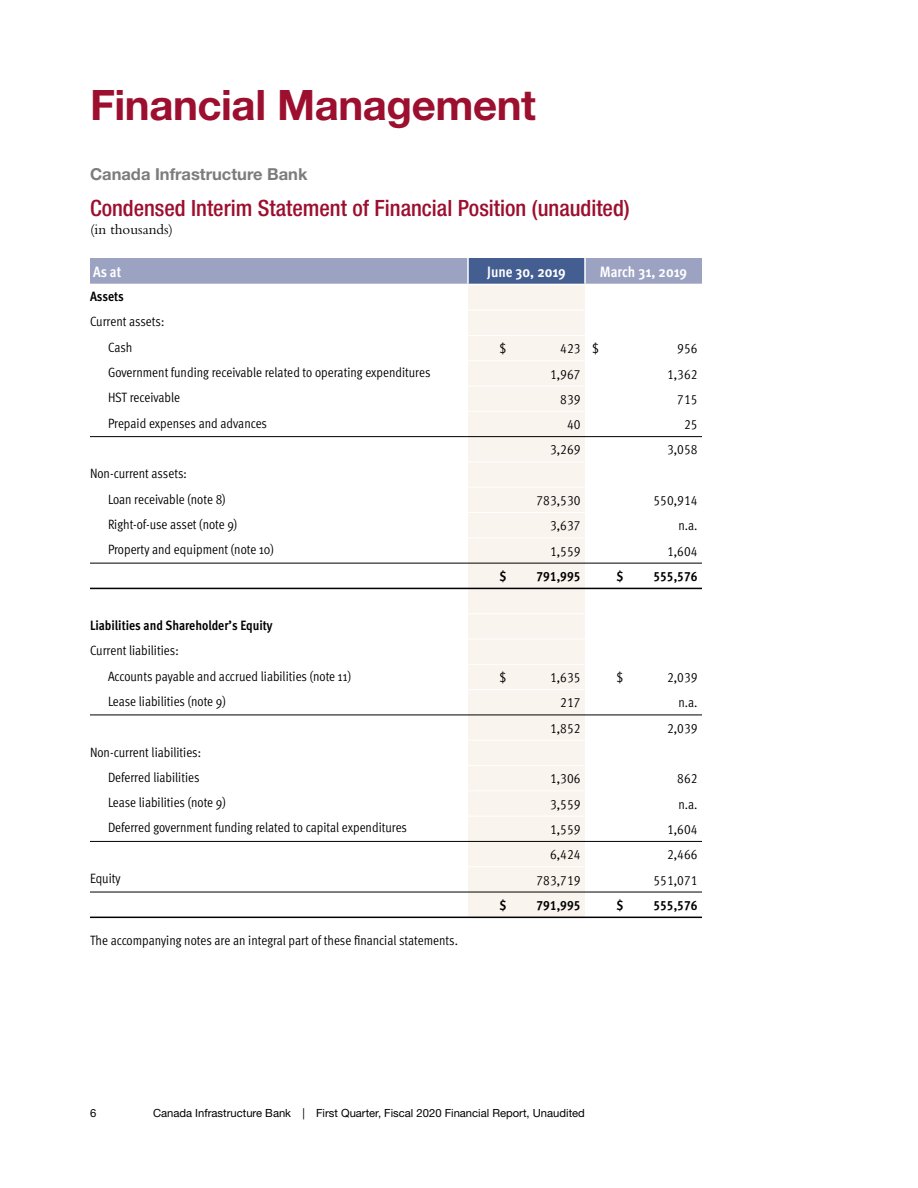
<style>
.page{position:relative;width:918px;height:1188px;background:#fff}
.page>*{position:absolute;margin:0;border:0;box-sizing:border-box;transform-origin:0 0}
.Head2{font:700 42px "Helvetica Neue LT Std";letter-spacing:-.01em;color:#9c0f2e}
.Head_B4_Table_TOC{font:500 condensed 22.5px "Helvetica Neue LT Std";color:#9c0f2e}
.Head4_no_line{font:700 16.5px "Helvetica Neue LT Std";color:#7c7c7c}
.Table_heads{font:700 condensed 15px "Meta OT";color:#fff}
.Body{font:15px "Bembo Std";color:#000}
.Body_table{font:condensed 13.5px "Meta OT";color:#000}
.Body_num_table{font:condensed 13.5px "Meta OT";color:#000}
.Body_table_span{font:condensed 13.5px "Meta OT";color:#000}
.Body_table-2{font:700 condensed 13.5px "Meta OT";color:#000}
.Body_num_table-2{font:700 condensed 13.5px "Meta OT";color:#000}
.t1{font:11.25px "Helvetica Neue LT Std";color:#000}
</style>
<div class="page">
<div style="left:90px;top:258px;width:612px;height:26px;background:#9ca2c1"></div>
<div style="left:468px;top:258px;width:117px;height:26px;background:#445e91"></div>
<svg style="left:90px;top:437px;width:378px;height:480px"></svg>
<div style="left:468px;top:285px;width:117px;height:632px;background:#faf4ef"></div>
<hr style="left:468px;top:310px;width:117px;height:1px;background:#fff">
<hr style="left:468px;top:335px;width:117px;height:1px;background:#fff">
<hr style="left:468px;top:360px;width:117px;height:1px;background:#fff">
<hr style="left:468px;top:386px;width:117px;height:1px;background:#fff">
<hr style="left:468px;top:462px;width:117px;height:1px;background:#fff">
<hr style="left:468px;top:487px;width:117px;height:1px;background:#fff">
<hr style="left:468px;top:512px;width:117px;height:1px;background:#fff">
<hr style="left:468px;top:613px;width:117px;height:1px;background:#fff">
<hr style="left:468px;top:639px;width:117px;height:1px;background:#fff">
<hr style="left:468px;top:664px;width:117px;height:1px;background:#fff">
<hr style="left:468px;top:740px;width:117px;height:1px;background:#fff">
<hr style="left:468px;top:765px;width:117px;height:1px;background:#fff">
<hr style="left:468px;top:790px;width:117px;height:1px;background:#fff">
<hr style="left:467px;top:258px;width:2px;height:26px;background:#fff">
<hr style="left:584px;top:258px;width:2px;height:26px;background:#fff">
<hr style="left:90px;top:588px;width:378px;height:1px;background:#000">
<hr style="left:90px;top:917px;width:378px;height:1px;background:#000">
<hr style="left:90px;top:892px;width:378px;height:1px;background:#000">
<hr style="left:90px;top:563px;width:378px;height:1px;background:#000">
<hr style="left:90px;top:436px;width:378px;height:1px;background:#000">
<hr style="left:90px;top:841px;width:378px;height:1px;background:#000">
<hr style="left:90px;top:715px;width:378px;height:1px;background:#000">
<hr style="left:468px;top:917px;width:117px;height:1px;background:#000">
<hr style="left:468px;top:866px;width:117px;height:1px;background:#fff">
<hr style="left:468px;top:892px;width:117px;height:1px;background:#000">
<hr style="left:468px;top:816px;width:117px;height:1px;background:#fff">
<hr style="left:468px;top:841px;width:117px;height:1px;background:#000">
<hr style="left:468px;top:689px;width:117px;height:1px;background:#fff">
<hr style="left:468px;top:715px;width:117px;height:1px;background:#000">
<hr style="left:468px;top:588px;width:117px;height:1px;background:#000">
<hr style="left:468px;top:537px;width:117px;height:1px;background:#fff">
<hr style="left:468px;top:563px;width:117px;height:1px;background:#000">
<hr style="left:468px;top:411px;width:117px;height:1px;background:#fff">
<hr style="left:468px;top:436px;width:117px;height:1px;background:#000">
<hr style="left:585px;top:436px;width:117px;height:1px;background:#000">
<hr style="left:585px;top:588px;width:117px;height:1px;background:#000">
<hr style="left:585px;top:563px;width:117px;height:1px;background:#000">
<hr style="left:585px;top:917px;width:117px;height:1px;background:#000">
<hr style="left:585px;top:892px;width:117px;height:1px;background:#000">
<hr style="left:585px;top:841px;width:117px;height:1px;background:#000">
<hr style="left:585px;top:715px;width:117px;height:1px;background:#000">
<p class="Head2" style="left:90px;top:79px;width:448px">Financial Management</p>
<p class="Head4_no_line" style="left:90px;top:164px;width:219px">Canada Infrastructure Bank</p>
<p class="Head_B4_Table_TOC" style="left:90px;top:195px;width:541px">Condensed Interim Statement of Financial Position (unaudited)</p>
<p class="Body" style="left:90px;top:221px;width:85px">(in thousands)</p>
<p class="Table_heads" style="left:93px;top:262px;width:30px">As at</p>
<p class="Table_heads" style="left:487px;top:262px;width:80px">June 30, 2019</p>
<p class="Table_heads" style="left:600px;top:262px;width:89px">March 31, 2019</p>
<p class="Body_table-2" style="left:90px;top:288px;width:35px">Assets</p>
<p class="Body_table" style="left:90px;top:313px;width:76px">Current assets:</p>
<p class="Body_table" style="left:108px;top:339px;width:26px">Cash</p>
<p class="Body_num_table" style="left:500px;top:340px;width:8px">$</p>
<p class="Body_num_table" style="left:560px;top:340px;width:22px">423</p>
<p class="Body_num_table" style="left:592px;top:340px;width:8px">$</p>
<p class="Body_num_table" style="left:677px;top:340px;width:22px">956</p>
<p class="Body_table" style="left:108px;top:364px;width:324px">Government funding receivable related to operating expenditures</p>
<p class="Body_num_table" style="left:550px;top:365px;width:32px">1,967</p>
<p class="Body_num_table" style="left:667px;top:365px;width:32px">1,362</p>
<p class="Body_table" style="left:108px;top:389px;width:74px">HST receivable</p>
<p class="Body_num_table" style="left:560px;top:391px;width:22px">839</p>
<p class="Body_num_table" style="left:677px;top:391px;width:22px">715</p>
<p class="Body_table" style="left:108px;top:415px;width:161px">Prepaid expenses and advances</p>
<p class="Body_num_table" style="left:567px;top:416px;width:15px">40</p>
<p class="Body_num_table" style="left:684px;top:416px;width:15px">25</p>
<p class="Body_num_table" style="left:550px;top:441px;width:32px">3,269</p>
<p class="Body_num_table" style="left:667px;top:441px;width:32px">3,058</p>
<p class="Body_table" style="left:90px;top:465px;width:98px">Non-current assets:</p>
<p class="Body_table" style="left:108px;top:490px;width:119px">Loan receivable (note 8)</p>
<p class="Body_num_table" style="left:537px;top:492px;width:45px">783,530</p>
<p class="Body_num_table" style="left:654px;top:492px;width:45px">550,914</p>
<p class="Body_table" style="left:108px;top:516px;width:131px">Right-of-use asset (note 9)</p>
<p class="Body_num_table" style="left:550px;top:517px;width:32px">3,637</p>
<p class="Body_num_table" style="left:678px;top:517px;width:21px">n.a.</p>
<p class="Body_table" style="left:108px;top:541px;width:167px">Property and equipment (note 10)</p>
<p class="Body_num_table" style="left:550px;top:543px;width:32px">1,559</p>
<p class="Body_num_table" style="left:667px;top:543px;width:32px">1,604</p>
<p class="Body_num_table-2" style="left:500px;top:568px;width:8px">$</p>
<p class="Body_num_table-2" style="left:536px;top:568px;width:46px">791,995</p>
<p class="Body_num_table-2" style="left:616px;top:568px;width:8px">$</p>
<p class="Body_num_table-2" style="left:653px;top:568px;width:46px">555,576</p>
<p class="Body_table-2" style="left:90px;top:617px;width:184px">Liabilities and Shareholder’s Equity</p>
<p class="Body_table" style="left:90px;top:642px;width:90px">Current liabilities:</p>
<p class="Body_table" style="left:108px;top:668px;width:245px">Accounts payable and accrued liabilities (note 11)</p>
<p class="Body_num_table" style="left:500px;top:669px;width:8px">$</p>
<p class="Body_num_table" style="left:550px;top:669px;width:32px">1,635</p>
<p class="Body_num_table" style="left:616px;top:669px;width:8px">$</p>
<p class="Body_num_table" style="left:667px;top:669px;width:32px">2,039</p>
<p class="Body_table" style="left:108px;top:693px;width:119px">Lease liabilities (note 9)</p>
<p class="Body_num_table" style="left:560px;top:694px;width:22px">217</p>
<p class="Body_num_table" style="left:678px;top:694px;width:21px">n.a.</p>
<p class="Body_num_table" style="left:550px;top:720px;width:32px">1,852</p>
<p class="Body_num_table" style="left:667px;top:720px;width:32px">2,039</p>
<p class="Body_table" style="left:90px;top:743px;width:113px">Non-current liabilities:</p>
<p class="Body_table" style="left:108px;top:769px;width:93px">Deferred liabilities</p>
<p class="Body_num_table" style="left:550px;top:770px;width:32px">1,306</p>
<p class="Body_num_table" style="left:677px;top:770px;width:22px">862</p>
<p class="Body_table" style="left:108px;top:794px;width:119px">Lease liabilities (note 9)</p>
<p class="Body_num_table" style="left:550px;top:796px;width:32px">3,559</p>
<p class="Body_num_table" style="left:678px;top:796px;width:21px">n.a.</p>
<p class="Body_table" style="left:108px;top:819px;width:301px">Deferred government funding related to capital expenditures</p>
<p class="Body_num_table" style="left:550px;top:821px;width:32px">1,559</p>
<p class="Body_num_table" style="left:667px;top:821px;width:32px">1,604</p>
<p class="Body_num_table" style="left:550px;top:846px;width:32px">6,424</p>
<p class="Body_num_table" style="left:667px;top:846px;width:32px">2,466</p>
<p class="Body_table" style="left:90px;top:870px;width:32px">Equity</p>
<p class="Body_num_table" style="left:537px;top:871px;width:45px">783,719</p>
<p class="Body_num_table" style="left:654px;top:871px;width:45px">551,071</p>
<p class="Body_num_table-2" style="left:500px;top:897px;width:8px">$</p>
<p class="Body_num_table-2" style="left:536px;top:897px;width:46px">791,995</p>
<p class="Body_num_table-2" style="left:616px;top:897px;width:8px">$</p>
<p class="Body_num_table-2" style="left:653px;top:897px;width:46px">555,576</p>
<p class="Body_table_span" style="left:90px;top:932px;width:369px">The accompanying notes are an integral part of these financial statements.</p>
<p class="t1" style="left:90px;top:1106px;width:8px">6</p>
<p class="t1" style="left:153px;top:1106px;width:433px">Canada Infrastructure Bank | First Quarter, Fiscal 2020 Financial Report, Unaudited</p>
</div>
